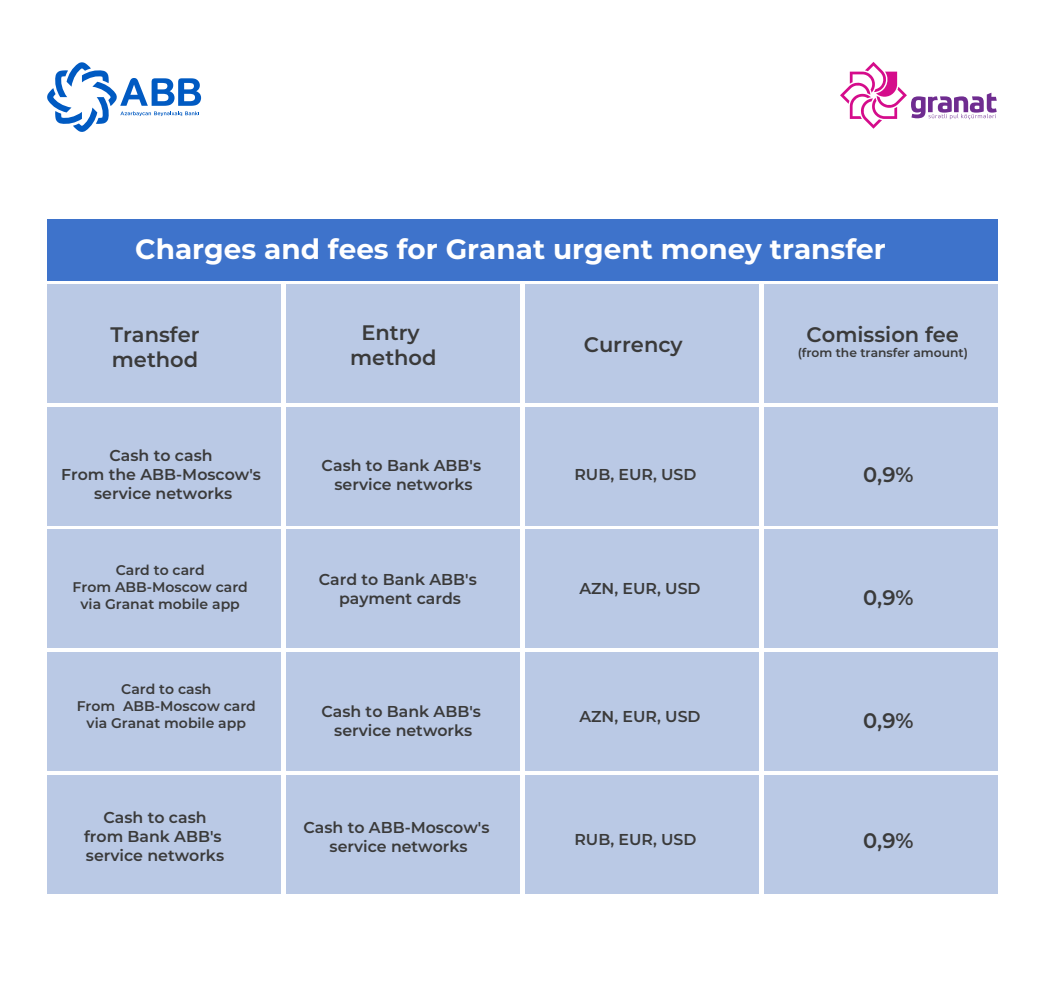
<style>
.page{position:relative;width:1042px;height:1002px;background:#fff}
.page>*{position:absolute;margin:0;border:0;box-sizing:border-box;transform-origin:0 0}
.t1{font:700 28px "Montserrat";color:#fff}
.t2{font:600 21px/25.2px "Montserrat";color:#3a3a3a}
.t3{font:600 15.75px/18.9px "Montserrat";color:#3a3a3a;text-align:center}
.t4{font:600 14px/16.8px "Montserrat";color:#3a3a3a;text-align:center}
.t5{font:600 12.25px "Montserrat";color:#3a3a3a}
</style>
<div class="page">
<div style="left:47px;top:219px;width:951px;height:61px;background:#3e73cb"></div>
<div style="left:47px;top:284px;width:233px;height:119px;background:#bac9e5"></div>
<div style="left:286px;top:284px;width:233px;height:119px;background:#bac9e5"></div>
<div style="left:525px;top:284px;width:233px;height:119px;background:#bac9e5"></div>
<div style="left:765px;top:284px;width:233px;height:119px;background:#bac9e5"></div>
<div style="left:47px;top:407px;width:233px;height:119px;background:#bac9e5"></div>
<div style="left:286px;top:407px;width:233px;height:119px;background:#bac9e5"></div>
<div style="left:525px;top:407px;width:233px;height:119px;background:#bac9e5"></div>
<div style="left:765px;top:407px;width:233px;height:119px;background:#bac9e5"></div>
<div style="left:47px;top:529px;width:233px;height:119px;background:#bac9e5"></div>
<div style="left:286px;top:529px;width:233px;height:119px;background:#bac9e5"></div>
<div style="left:525px;top:529px;width:233px;height:119px;background:#bac9e5"></div>
<div style="left:765px;top:529px;width:233px;height:119px;background:#bac9e5"></div>
<div style="left:47px;top:652px;width:233px;height:119px;background:#bac9e5"></div>
<div style="left:286px;top:652px;width:233px;height:119px;background:#bac9e5"></div>
<div style="left:525px;top:652px;width:233px;height:119px;background:#bac9e5"></div>
<div style="left:765px;top:652px;width:233px;height:119px;background:#bac9e5"></div>
<div style="left:47px;top:775px;width:233px;height:118px;background:#bac9e5"></div>
<div style="left:286px;top:775px;width:233px;height:118px;background:#bac9e5"></div>
<div style="left:525px;top:775px;width:233px;height:118px;background:#bac9e5"></div>
<div style="left:765px;top:775px;width:233px;height:118px;background:#bac9e5"></div>
<svg style="left:840px;top:62px;width:157px;height:67px"></svg>
<svg style="left:47px;top:62px;width:154px;height:70px"></svg>
<h1 class="t1" style="left:135px;top:229px;width:752px">Charges and fees for Granat urgent money transfer</h1>
<h2 class="t2" style="left:110px;top:321px;width:91px">Transfer method</h2>
<p class="t3" style="left:61px;top:445px;width:201px">Cash to cash<br>From the ABB-Moscow's service networks</p>
<p class="t4" style="left:73px;top:561px;width:177px">Card to card<br>From ABB-Moscow card via Granat mobile app</p>
<p class="t4" style="left:77px;top:680px;width:181px">Card to cash<br>From ABB-Moscow card via Granat mobile app</p>
<p class="t3" style="left:84px;top:807px;width:142px">Cash to cash from Bank ABB's service networks</p>
<h2 class="t2" style="left:350px;top:319px;width:88px;text-align:center">Entry method</h2>
<p class="t3" style="left:322px;top:455px;width:161px">Cash to Bank ABB's service networks</p>
<p class="t3" style="left:319px;top:569px;width:160px">Card to Bank ABB's payment cards</p>
<p class="t3" style="left:321px;top:701px;width:161px">Cash to Bank ABB's service networks</p>
<p class="t3" style="left:303px;top:817px;width:187px">Cash to ABB-Moscow's service networks</p>
<h2 class="t2" style="left:584px;top:331px;width:100px">Currency</h2>
<p class="t3" style="left:574px;top:464px;width:124px">RUB, EUR, USD</p>
<p class="t3" style="left:579px;top:578px;width:123px">AZN, EUR, USD</p>
<p class="t3" style="left:579px;top:706px;width:123px">AZN, EUR, USD</p>
<p class="t3" style="left:574px;top:829px;width:124px">RUB, EUR, USD</p>
<h2 class="t2" style="left:806px;top:321px;width:154px">Comission fee</h2>
<p class="t5" style="left:797px;top:343px;width:172px">(from the transfer amount)</p>
<h2 class="t2" style="left:863px;top:461px;width:52px">0,9%</h2>
<h2 class="t2" style="left:863px;top:584px;width:52px">0,9%</h2>
<h2 class="t2" style="left:863px;top:707px;width:52px">0,9%</h2>
<h2 class="t2" style="left:863px;top:827px;width:52px">0,9%</h2>
</div>
